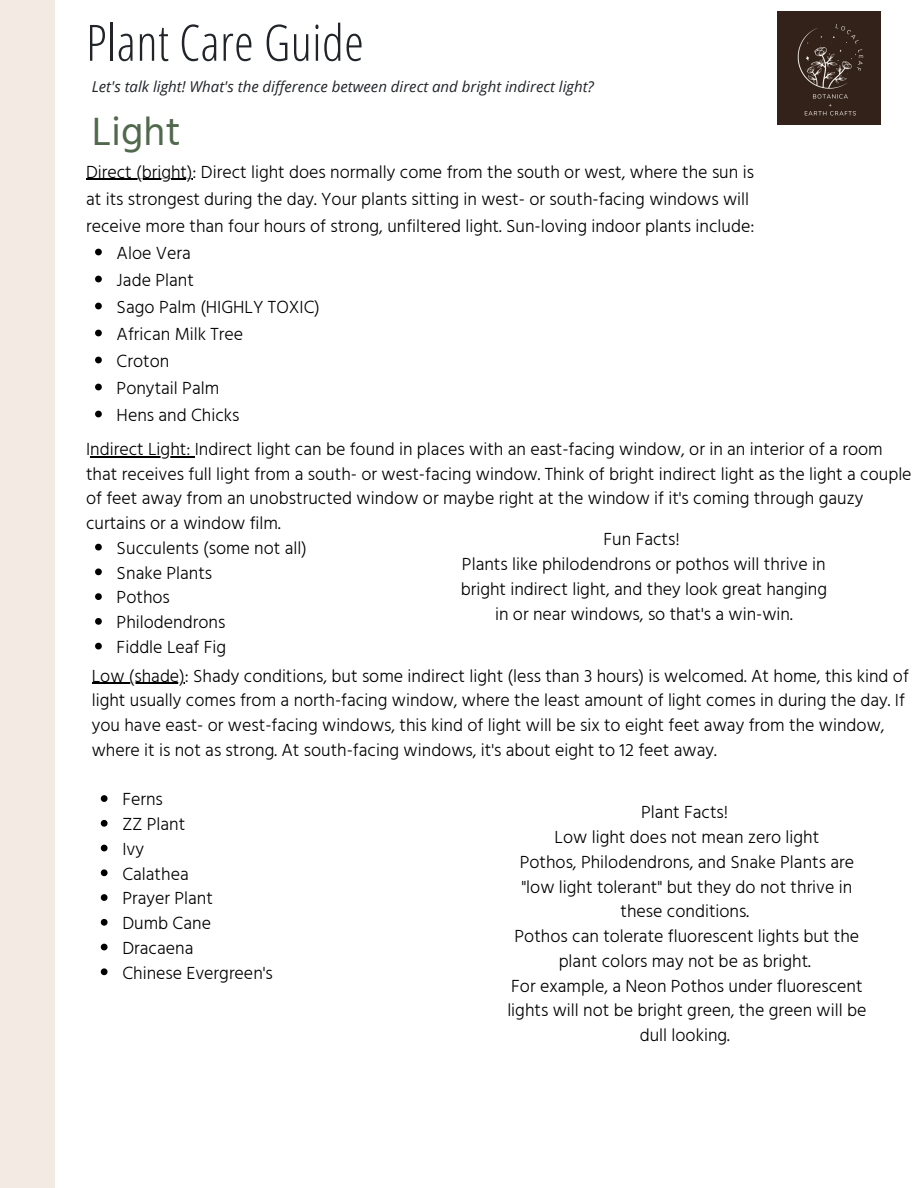
<style>
.page{position:relative;width:918px;height:1188px;background:#fff}
.page>*{position:absolute;margin:0;border:0;box-sizing:border-box;transform-origin:0 0}
.t1{font:300 50.1px "Open Sans Condensed";letter-spacing:.01em;color:#212529}
.t2{font:40.5px "Hind Vadodara";letter-spacing:.005em;color:#50684b}
.t3{font:300 18px/24.8px "Hind Vadodara";color:#000}
.t4{font:italic 15px "Open Sans";color:#212529}
</style>
<div class="page">
<div style="left:0;top:0;width:55px;height:1188px;background:#f2eae3"></div>
<svg style="left:95px;top:249px;width:7px;height:6px"></svg>
<svg style="left:95px;top:276px;width:7px;height:6px"></svg>
<svg style="left:95px;top:303px;width:7px;height:6px"></svg>
<svg style="left:95px;top:330px;width:7px;height:6px"></svg>
<svg style="left:95px;top:357px;width:7px;height:6px"></svg>
<svg style="left:95px;top:384px;width:7px;height:6px"></svg>
<svg style="left:95px;top:411px;width:7px;height:6px"></svg>
<hr style="left:86px;top:179px;width:107px;height:1px;background:#000">
<svg style="left:95px;top:544px;width:7px;height:6px"></svg>
<svg style="left:95px;top:568px;width:7px;height:7px"></svg>
<svg style="left:95px;top:593px;width:7px;height:7px"></svg>
<svg style="left:95px;top:618px;width:7px;height:7px"></svg>
<svg style="left:95px;top:643px;width:7px;height:6px"></svg>
<hr style="left:90px;top:456px;width:105px;height:1px;background:#000">
<svg style="left:101px;top:795px;width:7px;height:7px"></svg>
<svg style="left:101px;top:820px;width:7px;height:7px"></svg>
<svg style="left:101px;top:845px;width:7px;height:6px"></svg>
<svg style="left:101px;top:869px;width:7px;height:7px"></svg>
<svg style="left:101px;top:894px;width:7px;height:7px"></svg>
<svg style="left:101px;top:919px;width:7px;height:7px"></svg>
<svg style="left:101px;top:944px;width:7px;height:6px"></svg>
<svg style="left:101px;top:968px;width:7px;height:7px"></svg>
<hr style="left:92px;top:683px;width:93px;height:1px;background:#000">
<img style="left:777px;top:12px;width:104px;height:112px">
<h1 class="t1" style="left:86px;top:7px;width:279px">Plant Care Guide</h1>
<p class="t4" style="left:92px;top:76px;width:504px">Let's talk light! What's the difference between direct and bright indirect light?</p>
<h2 class="t2" style="left:92px;top:100px;width:90px">Light</h2>
<p class="t3" style="left:86px;top:158px;width:670px;line-height:27px">Direct (bright): Direct light does normally come from the south or west, where the sun is at its strongest during the day. Your plants sitting in west- or south-facing windows will receive more than four hours of strong, unfiltered light. Sun-loving indoor plants include:</p>
<p class="t3" style="left:117px;top:239px;width:205px;line-height:27px">Aloe Vera<br>Jade Plant<br>Sago Palm (HIGHLY TOXIC)<br>African Milk Tree<br>Croton<br>Ponytail Palm<br>Hens and Chicks</p>
<p class="t3" style="left:86px;top:436px;width:827px">Indirect Light: Indirect light can be found in places with an east-facing window, or in an interior of a room that receives full light from a south- or west-facing window. Think of bright indirect light as the light a couple of feet away from an unobstructed window or maybe right at the window if it's coming through gauzy curtains or a window film.</p>
<p class="t3" style="left:117px;top:535px;width:192px">Succulents (some not all)<br>Snake Plants<br>Pothos<br>Philodendrons<br>Fiddle Leaf Fig</p>
<p class="t3" style="left:461px;top:526px;width:368px;text-align:center">Fun Facts!<br>Plants like philodendrons or pothos will thrive in bright indirect light, and they look great hanging in or near windows, so that's a win-win.</p>
<p class="t3" style="left:92px;top:662px;width:819px">Low (shade): Shady conditions, but some indirect light (less than 3 hours) is welcomed. At home, this kind of light usually comes from a north-facing window, where the least amount of light comes in during the day. If you have east- or west-facing windows, this kind of light will be six to eight feet away from the window, where it is not as strong. At south-facing windows, it's about eight to 12 feet away.</p>
<p class="t3" style="left:122px;top:786px;width:152px">Ferns<br>ZZ Plant<br>Ivy<br>Calathea<br>Prayer Plant<br>Dumb Cane<br>Dracaena<br>Chinese Evergreen's</p>
<p class="t3" style="left:507px;top:799px;width:361px;text-align:center">Plant Facts!<br>Low light does not mean zero light<br>Pothos, Philodendrons, and Snake Plants are "low light tolerant" but they do not thrive in these conditions.<br>Pothos can tolerate fluorescent lights but the plant colors may not be as bright.<br>For example, a Neon Pothos under fluorescent lights will not be bright green, the green will be dull looking.</p>
</div>
